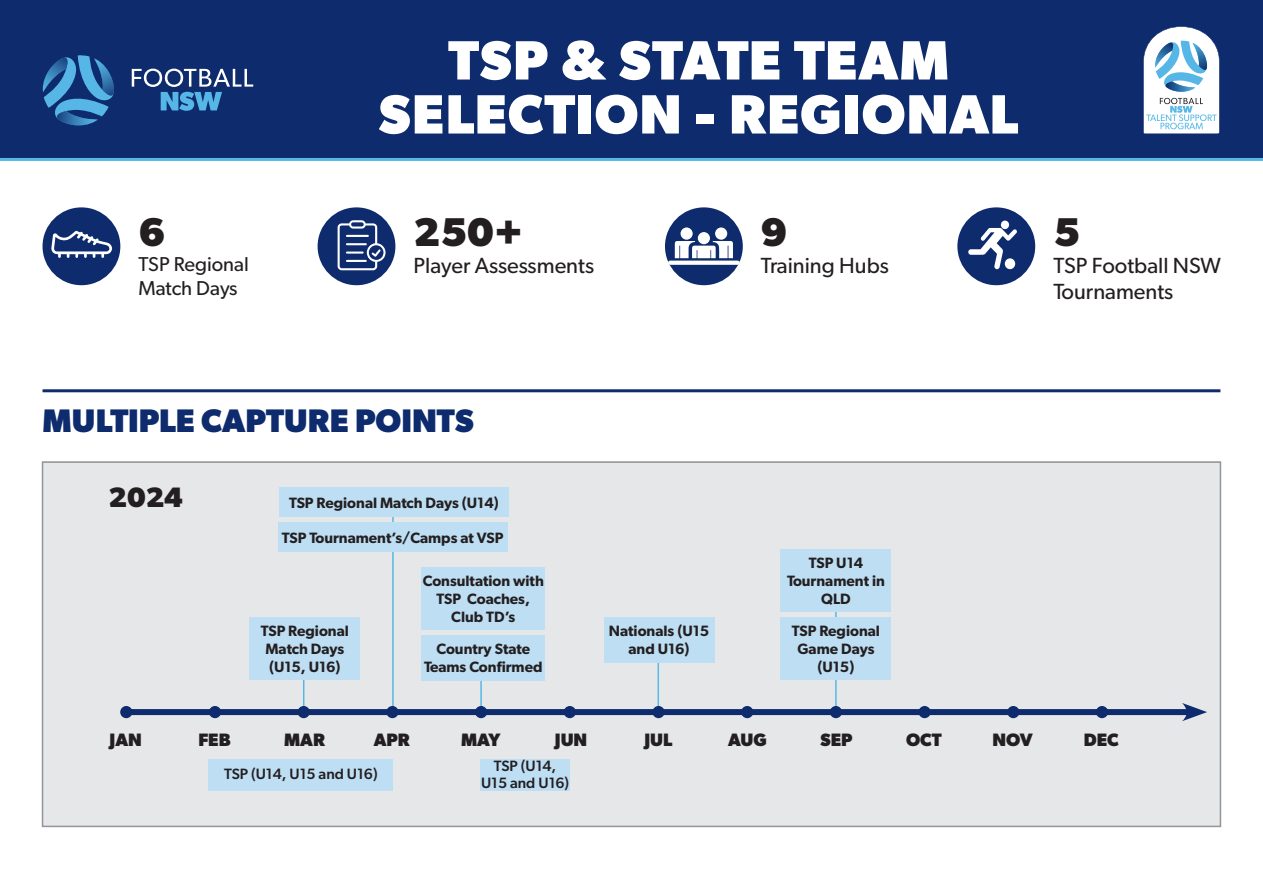
<style>
.page{position:relative;width:1263px;height:893px;background:#fff}
.page>*{position:absolute;margin:0;border:0;box-sizing:border-box;transform-origin:0 0}
.t1{font:700 55.5px/54px "Gibson";letter-spacing:.02em;color:#fff;text-align:center}
.t2{font:700 40.2px "Gibson";color:#231f20}
.t3{font:700 32.7px "Gibson";letter-spacing:.005em;color:#0d2b6d}
.t4{font:700 28.2px "Gibson";color:#231f20}
.t5{font:21.9px/26.4px "Gibson";color:#231f20}
.t6{font:20.1px/24.2px "Gibson";color:#231f20}
.t7{font:700 18px "Gibson";color:#231f20}
.t8{font:600 15px/18px "Gibson";color:#231f20;text-align:center}
.t9{font:500 15px/16.5px "Gibson";color:#231f20;text-align:center}
</style>
<div class="page">
<div style="left:0;top:0;width:1263px;height:161px;background:#0d2b6d"></div>
<svg style="left:132px;top:69px;width:121px;height:42px;background:#3a5e94"></svg>
<svg style="left:42px;top:55px;width:73px;height:71px;background:#2c67a1"></svg>
<hr style="left:43px;top:389px;width:1177px;height:3px;background:#0d2b6d">
<div style="left:665px;top:207px;width:78px;height:78px;background:#0d2b6d;border-radius:50%"></div>
<svg style="left:668px;top:241px;width:72px;height:24px"></svg>
<div style="left:715px;top:227px;width:12px;height:13px;background:#fff;border-radius:50%"></div>
<div style="left:698px;top:232px;width:12px;height:12px;background:#fff;border-radius:50%"></div>
<svg style="left:680px;top:227px;width:13px;height:13px"></svg>
<div style="left:318px;top:207px;width:77px;height:78px;background:#0d2b6d;border-radius:50%"></div>
<svg style="left:338px;top:220px;width:48px;height:51px"></svg>
<div style="left:43px;top:207px;width:77px;height:78px;background:#0d2b6d;border-radius:50%"></div>
<svg style="left:51px;top:231px;width:61px;height:27px"></svg>
<div style="left:957px;top:207px;width:78px;height:78px;background:#0d2b6d;border-radius:50%"></div>
<svg style="left:968px;top:228px;width:49px;height:41px"></svg>
<div style="left:1005px;top:258px;width:10px;height:11px;background:#fff;border-radius:50%"></div>
<div style="left:1001px;top:221px;width:8px;height:8px;background:#fff;border-radius:50%"></div>
<svg style="left:1143px;top:26px;width:77px;height:108px"></svg>
<div style="left:43px;top:461px;width:1177px;height:365px;background:#e6e7e9"></div>
<div style="left:42px;top:461px;width:1179px;height:366px;border:2px solid #939598"></div>
<hr style="left:392px;top:487px;width:2px;height:225px;background:#58b7e7">
<hr style="left:303px;top:639px;width:1px;height:73px;background:#58b7e7">
<hr style="left:480px;top:639px;width:2px;height:73px;background:#58b7e7">
<hr style="left:657px;top:631px;width:2px;height:81px;background:#58b7e7">
<hr style="left:835px;top:591px;width:2px;height:121px;background:#58b7e7">
<div style="left:123px;top:709px;width:1069px;height:6px;background:#0d2b6d"></div>
<svg style="left:1182px;top:703px;width:25px;height:18px"></svg>
<div style="left:120px;top:706px;width:12px;height:12px;background:#0d2b6d;border-radius:50%"></div>
<div style="left:209px;top:706px;width:12px;height:12px;background:#0d2b6d;border-radius:50%"></div>
<div style="left:298px;top:706px;width:12px;height:12px;background:#0d2b6d;border-radius:50%"></div>
<div style="left:386px;top:706px;width:12px;height:12px;background:#0d2b6d;border-radius:50%"></div>
<div style="left:475px;top:706px;width:12px;height:12px;background:#0d2b6d;border-radius:50%"></div>
<div style="left:564px;top:706px;width:12px;height:12px;background:#0d2b6d;border-radius:50%"></div>
<div style="left:652px;top:706px;width:13px;height:12px;background:#0d2b6d;border-radius:50%"></div>
<div style="left:741px;top:706px;width:12px;height:12px;background:#0d2b6d;border-radius:50%"></div>
<div style="left:830px;top:706px;width:12px;height:12px;background:#0d2b6d;border-radius:50%"></div>
<div style="left:918px;top:706px;width:13px;height:12px;background:#0d2b6d;border-radius:50%"></div>
<div style="left:1007px;top:706px;width:12px;height:12px;background:#0d2b6d;border-radius:50%"></div>
<div style="left:1096px;top:706px;width:12px;height:12px;background:#0d2b6d;border-radius:50%"></div>
<div style="left:209px;top:759px;width:184px;height:32px;background:#bedef4"></div>
<div style="left:480px;top:759px;width:90px;height:32px;background:#bedef4"></div>
<div style="left:250px;top:617px;width:110px;height:63px;background:#bedef4"></div>
<div style="left:781px;top:617px;width:110px;height:63px;background:#bedef4"></div>
<div style="left:781px;top:549px;width:110px;height:63px;background:#bedef4"></div>
<div style="left:421px;top:635px;width:124px;height:45px;background:#bedef4"></div>
<div style="left:421px;top:567px;width:124px;height:63px;background:#bedef4"></div>
<div style="left:604px;top:617px;width:110px;height:45px;background:#bedef4"></div>
<div style="left:278px;top:522px;width:229px;height:30px;background:#bedef4"></div>
<div style="left:279px;top:487px;width:230px;height:30px;background:#bedef4"></div>
<p class="t2" style="left:139px;top:209px;width:28px">6</p>
<p class="t6" style="left:139px;top:251px;width:112px">TSP Regional<br>Match Days</p>
<p class="t1" style="left:379px;top:32px;width:641px">TSP &amp; STATE TEAM<br>SELECTION - REGIONAL</p>
<p class="t2" style="left:414px;top:209px;width:111px">250+</p>
<p class="t5" style="left:414px;top:252px;width:182px">Player Assessments</p>
<p class="t2" style="left:761px;top:209px;width:28px">9</p>
<p class="t5" style="left:761px;top:252px;width:129px">Training Hubs</p>
<p class="t2" style="left:1053px;top:209px;width:28px">5</p>
<p class="t5" style="left:1053px;top:252px;width:169px">TSP Football NSW<br>Tournaments</p>
<p class="t3" style="left:43px;top:401px;width:433px">MULTIPLE CAPTURE POINTS</p>
<p class="t4" style="left:108px;top:480px;width:76px">2024</p>
<p class="t8" style="left:289px;top:493px;width:211px">TSP Regional Match Days (U14)</p>
<p class="t8" style="left:282px;top:528px;width:223px">TSP Tournament’s/Camps at VSP</p>
<p class="t8" style="left:423px;top:571px;width:123px">Consultation with<br>TSP Coaches,<br>Club TD’s</p>
<p class="t8" style="left:787px;top:553px;width:99px">TSP U14<br>Tournament in<br>QLD</p>
<p class="t8" style="left:609px;top:622px;width:102px">Nationals (U15 and U16)</p>
<p class="t8" style="left:261px;top:621px;width:90px">TSP Regional<br>Match Days (U15, U16)</p>
<p class="t8" style="left:792px;top:621px;width:90px">TSP Regional<br>Game Days (U15)</p>
<p class="t8" style="left:424px;top:640px;width:120px">Country State<br>Teams Confirmed</p>
<p class="t7" style="left:109px;top:729px;width:34px">JAN</p>
<p class="t7" style="left:198px;top:729px;width:34px">FEB</p>
<p class="t7" style="left:284px;top:729px;width:42px">MAR</p>
<p class="t7" style="left:374px;top:729px;width:37px">APR</p>
<p class="t7" style="left:461px;top:729px;width:41px">MAY</p>
<p class="t7" style="left:555px;top:729px;width:34px">JUN</p>
<p class="t7" style="left:644px;top:729px;width:30px">JUL</p>
<p class="t7" style="left:728px;top:729px;width:40px">AUG</p>
<p class="t7" style="left:820px;top:729px;width:33px">SEP</p>
<p class="t7" style="left:906px;top:729px;width:37px">OCT</p>
<p class="t7" style="left:992px;top:729px;width:42px">NOV</p>
<p class="t7" style="left:1084px;top:729px;width:36px">DEC</p>
<p class="t9" style="left:224px;top:765px;width:155px">TSP (U14, U15 and U16)</p>
<p class="t9" style="left:481px;top:757px;width:90px">TSP (U14,<br>U15 and U16)</p>
</div>
